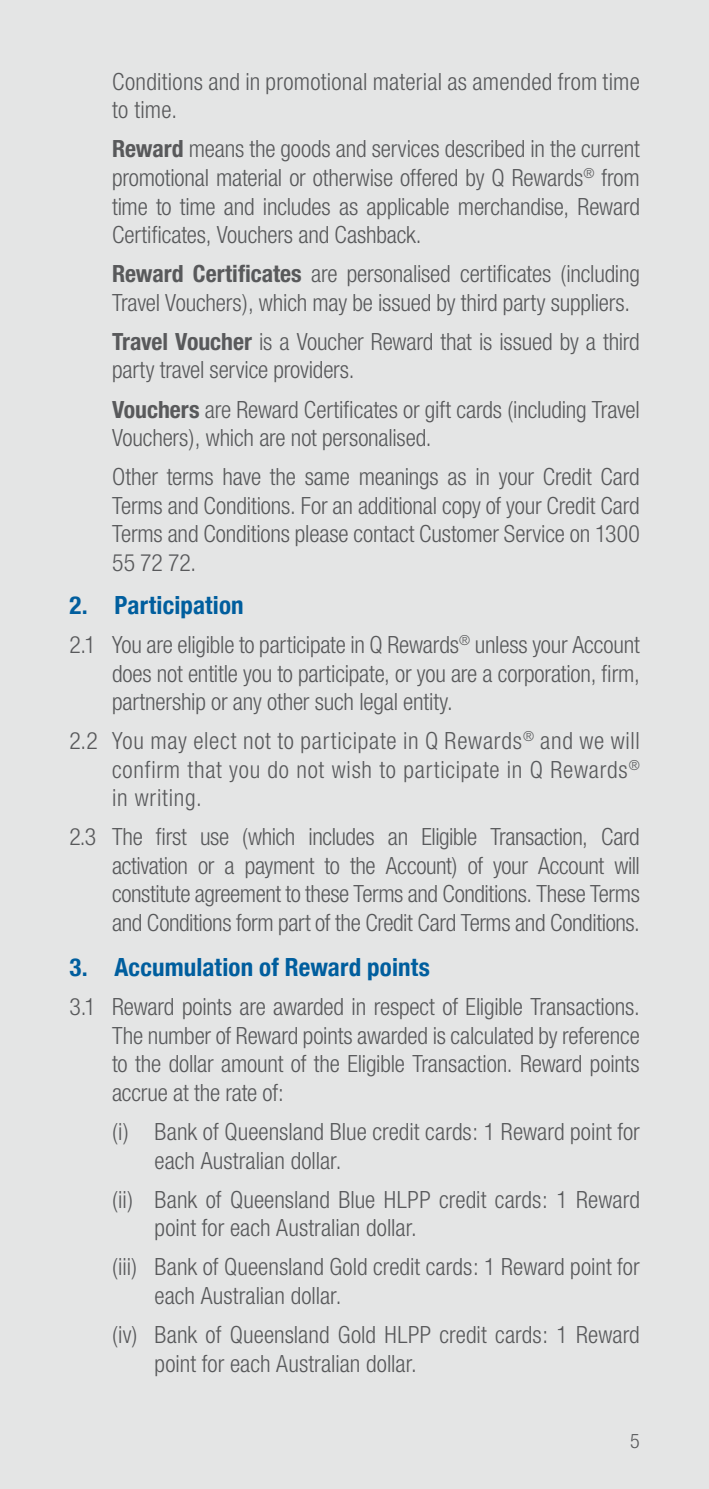
<style>
.page{position:relative;width:709px;height:1489px;background:#fff}
.page>*{position:absolute;margin:0;border:0;box-sizing:border-box;transform-origin:0 0}
.t1{font:700 condensed 25px "Helvetica Neue";letter-spacing:.005em;color:#005e9e}
.t2{font:300 condensed 23.75px/28.5px "Helvetica Neue";color:#58595b}
.t3{font:300 condensed 20px "Helvetica Neue LT Com";color:#58595b}
.s1{font-weight:700}
</style>
<div class="page">
<div style="left:0;top:0;width:709px;height:1488px;background:#e4e5e5"></div>
<p class="t2" style="left:112px;top:67px;width:529px">Conditions and in promotional material as amended from time to time.</p>
<p class="t2" style="left:112px;top:135px;width:529px;text-align:justify"><span class="s1">Reward</span> means the goods and services described in the current promotional material or otherwise offered by Q Rewards<sup>®</sup> from time to time and includes as applicable merchandise, Reward Certificates, Vouchers and Cashback.</p>
<p class="t2" style="left:112px;top:259px;width:529px"><span class="s1">Reward Certificates</span> are personalised certificates (including<br>Travel Vouchers), which may be issued by third party suppliers.</p>
<p class="t2" style="left:112px;top:327px;width:529px"><span class="s1">Travel Voucher</span> is a Voucher Reward that is issued by a third party travel service providers.</p>
<p class="t2" style="left:112px;top:394px;width:529px"><span class="s1">Vouchers</span> are Reward Certificates or gift cards (including Travel<br>Vouchers), which are not personalised.</p>
<p class="t2" style="left:112px;top:462px;width:529px;text-align:justify">Other terms have the same meanings as in your Credit Card Terms and Conditions. For an additional copy of your Credit Card Terms and Conditions please contact Customer Service on 1300<br>55 72 72.</p>
<p class="t1" style="left:69px;top:584px;width:176px">2. Participation</p>
<p class="t2" style="left:112px;top:630px;width:529px;text-align:justify;text-indent:-43px">2.1 You are eligible to participate in Q Rewards<sup>®</sup> unless your Account does not entitle you to participate, or you are a corporation, firm, partnership or any other such legal entity.</p>
<p class="t2" style="left:112px;top:726px;width:529px;text-align:justify;text-indent:-43px">2.2 You may elect not to participate in Q Rewards<sup>®</sup> and we will confirm that you do not wish to participate in Q Rewards<sup>® </sup>in writing.</p>
<p class="t2" style="left:112px;top:822px;width:529px;text-align:justify;text-indent:-43px">2.3 The first use (which includes an Eligible Transaction, Card activation or a payment to the Account) of your Account will constitute agreement to these Terms and Conditions. These Terms and Conditions form part of the Credit Card Terms and Conditions.</p>
<p class="t1" style="left:69px;top:946px;width:362px">3. Accumulation of Reward points</p>
<p class="t2" style="left:112px;top:992px;width:529px;text-align:justify;text-indent:-43px">3.1 Reward points are awarded in respect of Eligible Transactions.<br>The number of Reward points awarded is calculated by reference to the dollar amount of the Eligible Transaction. Reward points accrue at the rate of:</p>
<p class="t2" style="left:155px;top:1117px;width:487px;text-indent:-43px">(i) Bank of Queensland Blue credit cards: 1 Reward point for each Australian dollar.</p>
<p class="t2" style="left:155px;top:1184px;width:487px;text-indent:-43px">(ii) Bank of Queensland Blue HLPP credit cards: 1 Reward point for each Australian dollar.</p>
<p class="t2" style="left:155px;top:1252px;width:486px;text-indent:-43px">(iii) Bank of Queensland Gold credit cards: 1 Reward point for each Australian dollar.</p>
<p class="t2" style="left:155px;top:1320px;width:487px;text-indent:-43px">(iv) Bank of Queensland Gold HLPP credit cards: 1 Reward point for each Australian dollar.</p>
<p class="t3" style="left:630px;top:1429px;width:11px">5</p>
</div>
